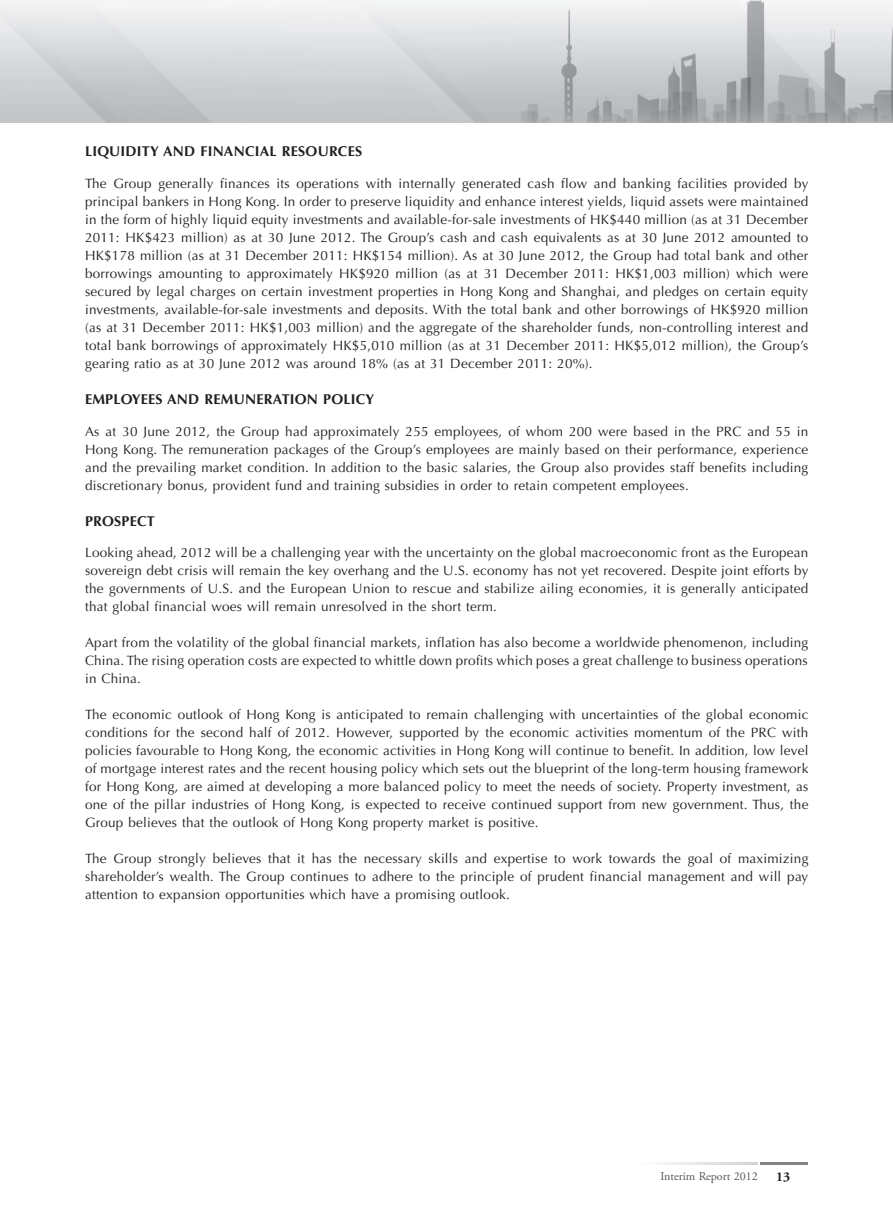
<style>
.page{position:relative;width:893px;height:1212px;background:#fff}
.page>*{position:absolute;margin:0;border:0;box-sizing:border-box;transform-origin:0 0}
.t1{font:700 14.25px "Optima LT Std";letter-spacing:.015em;color:#231f20}
.t2{font:13.5px/18px "Optima LT Std";letter-spacing:.015em;color:#231f20;text-align:justify}
.t3{font:700 13.5px "Adobe Garamond Pro";color:#231f20}
.t4{font:12px "Adobe Garamond Pro";letter-spacing:-.005em;color:#57585a}
</style>
<div class="page">
<img style="left:0;top:0;width:893px;height:1165px">
<hr style="left:760px;top:1162px;width:48px;height:2px;background:#808285">
<svg style="left:637px;top:1162px;width:121px;height:2px"></svg>
<p class="t1" style="left:85px;top:143px;width:279px">LIQUIDITY AND FINANCIAL RESOURCES</p>
<p class="t2" style="left:85px;top:175px;width:725px">The Group generally finances its operations with internally generated cash flow and banking facilities provided by principal bankers in Hong Kong. In order to preserve liquidity and enhance interest yields, liquid assets were maintained in the form of highly liquid equity investments and available-for-sale investments of HK$440 million (as at 31 December 2011: HK$423 million) as at 30 June 2012. The Group’s cash and cash equivalents as at 30 June 2012 amounted to HK$178 million (as at 31 December 2011: HK$154 million). As at 30 June 2012, the Group had total bank and other borrowings amounting to approximately HK$920 million (as at 31 December 2011: HK$1,003 million) which were secured by legal charges on certain investment properties in Hong Kong and Shanghai, and pledges on certain equity investments, available-for-sale investments and deposits. With the total bank and other borrowings of HK$920 million (as at 31 December 2011: HK$1,003 million) and the aggregate of the shareholder funds, non-controlling interest and total bank borrowings of approximately HK$5,010 million (as at 31 December 2011: HK$5,012 million), the Group’s gearing ratio as at 30 June 2012 was around 18% (as at 31 December 2011: 20%).</p>
<p class="t1" style="left:85px;top:391px;width:291px">EMPLOYEES AND REMUNERATION POLICY</p>
<p class="t2" style="left:85px;top:422px;width:725px">As at 30 June 2012, the Group had approximately 255 employees, of whom 200 were based in the PRC and 55 in Hong Kong. The remuneration packages of the Group’s employees are mainly based on their performance, experience and the prevailing market condition. In addition to the basic salaries, the Group also provides staff benefits including discretionary bonus, provident fund and training subsidies in order to retain competent employees.</p>
<p class="t1" style="left:85px;top:512px;width:71px">PROSPECT</p>
<p class="t2" style="left:85px;top:544px;width:725px">Looking ahead, 2012 will be a challenging year with the uncertainty on the global macroeconomic front as the European sovereign debt crisis will remain the key overhang and the U.S. economy has not yet recovered. Despite joint efforts by the governments of U.S. and the European Union to rescue and stabilize ailing economies, it is generally anticipated that global financial woes will remain unresolved in the short term.</p>
<p class="t2" style="left:85px;top:634px;width:725px">Apart from the volatility of the global financial markets, inflation has also become a worldwide phenomenon, including China. The rising operation costs are expected to whittle down profits which poses a great challenge to business operations in China.</p>
<p class="t2" style="left:85px;top:706px;width:725px">The economic outlook of Hong Kong is anticipated to remain challenging with uncertainties of the global economic conditions for the second half of 2012. However, supported by the economic activities momentum of the PRC with policies favourable to Hong Kong, the economic activities in Hong Kong will continue to benefit. In addition, low level of mortgage interest rates and the recent housing policy which sets out the blueprint of the long-term housing framework for Hong Kong, are aimed at developing a more balanced policy to meet the needs of society. Property investment, as one of the pillar industries of Hong Kong, is expected to receive continued support from new government. Thus, the Group believes that the outlook of Hong Kong property market is positive.</p>
<p class="t2" style="left:85px;top:850px;width:725px">The Group strongly believes that it has the necessary skills and expertise to work towards the goal of maximizing shareholder’s wealth. The Group continues to adhere to the principle of prudent financial management and will pay attention to expansion opportunities which have a promising outlook.</p>
<p class="t4" style="left:660px;top:1169px;width:99px">Interim Report 2012</p>
<p class="t3" style="left:776px;top:1169px;width:8px">13</p>
</div>
